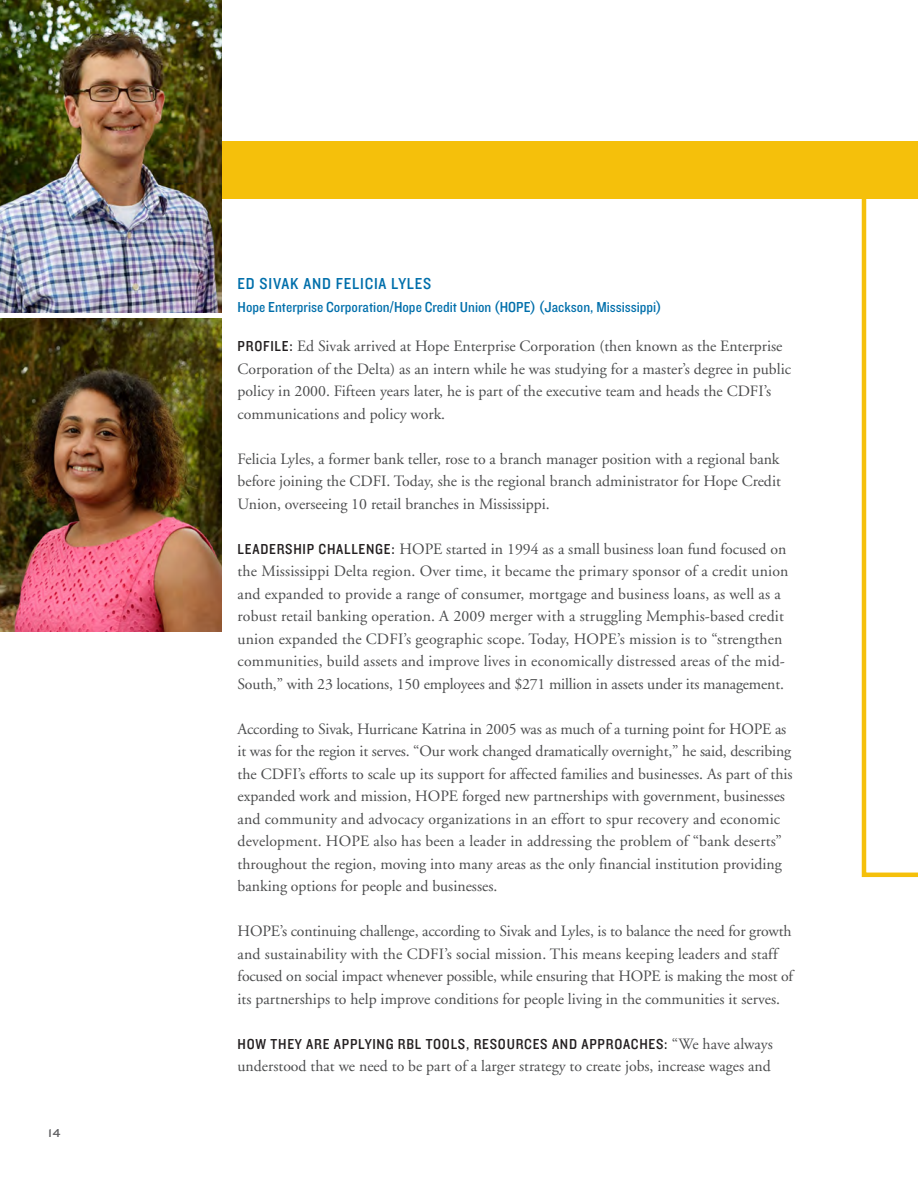
<style>
.page{position:relative;width:918px;height:1188px;background:#fff}
.page>*{position:absolute;margin:0;border:0;box-sizing:border-box;transform-origin:0 0}
.t1{font:16.5px "Knockout 30 Junior Welterwt";letter-spacing:.05em;color:#006fab}
.t2{font:15.75px/22.5px "Adobe Garamond";color:#4b4c4d}
.t3{font:15px "Knockout 30 Junior Welterwt";color:#006fab}
.t4{font:15px "Knockout 30 Junior Welterwt";letter-spacing:.05em;color:#231f20}
.t5{font:12px "Knockout 33 Junior Heviwt";color:#5f5f62}
.s1{font-family:"Knockout 30 Junior Welterwt";font-size:15px;color:#231f20}
.s2{font-family:"Adobe Garamond";font-size:15.75px;color:#4b4c4d}
</style>
<div class="page">
<div style="left:211px;top:141px;width:707px;height:58px;background:#f5c00b"></div>
<img style="left:0;top:0;width:221px;height:313px">
<img style="left:0;top:319px;width:221px;height:312px">
<svg style="left:861px;top:199px;width:57px;height:679px"></svg>
<p class="t5" style="left:48px;top:1125px;width:14px">14</p>
<p class="t1" style="left:238px;top:273px;width:195px">ED SIVAK AND FELICIA LYLES</p>
<p class="t3" style="left:238px;top:297px;width:426px">Hope Enterprise Corporation/Hope Credit Union (HOPE) (Jackson, Mississippi)</p>
<p class="t2" style="left:238px;top:335px;width:555px"><span class="s1">PROFILE:</span> Ed Sivak arrived at Hope Enterprise Corporation (then known as the Enterprise Corporation of the Delta) as an intern while he was studying for a master’s degree in public policy in 2000. Fifteen years later, he is part of the executive team and heads the CDFI’s communications and policy work.</p>
<p class="t2" style="left:238px;top:448px;width:545px;text-align:justify">Felicia Lyles, a former bank teller, rose to a branch manager position with a regional bank before joining the CDFI. Today, she is the regional branch administrator for Hope Credit Union, overseeing 10 retail branches in Mississippi.</p>
<p class="t2" style="left:238px;top:538px;width:552px"><span class="s1">LEADERSHIP CHALLENGE:</span> HOPE started in 1994 as a small business loan fund focused on the Mississippi Delta region. Over time, it became the primary sponsor of a credit union and expanded to provide a range of consumer, mortgage and business loans, as well as a robust retail banking operation. A 2009 merger with a struggling Memphis-based credit union expanded the CDFI’s geographic scope. Today, HOPE’s mission is to “strengthen communities, build assets and improve lives in economically distressed areas of the mid-South,” with 23 locations, 150 employees and $271 million in assets under its management.</p>
<p class="t2" style="left:238px;top:718px;width:557px">According to Sivak, Hurricane Katrina in 2005 was as much of a turning point for HOPE as it was for the region it serves. “Our work changed dramatically overnight,” he said, describing the CDFI’s efforts to scale up its support for affected families and businesses. As part of this expanded work and mission, HOPE forged new partnerships with government, businesses and community and advocacy organizations in an effort to spur recovery and economic development. HOPE also has been a leader in addressing the problem of “bank deserts” throughout the region, moving into many areas as the only financial institution providing banking options for people and businesses.</p>
<p class="t2" style="left:238px;top:920px;width:557px">HOPE’s continuing challenge, according to Sivak and Lyles, is to balance the need for growth and sustainability with the CDFI’s social mission. This means keeping leaders and staff focused on social impact whenever possible, while ensuring that HOPE is making the most of its partnerships to help improve conditions for people living in the communities it serves.</p>
<p class="t4" style="left:238px;top:1034px;width:537px">HOW THEY ARE APPLYING RBL TOOLS, RESOURCES AND APPROACHES: <span class="s2">“We have always</span></p>
<p class="t2" style="left:238px;top:1055px;width:535px">understood that we need to be part of a larger strategy to create jobs, increase wages and</p>
</div>
